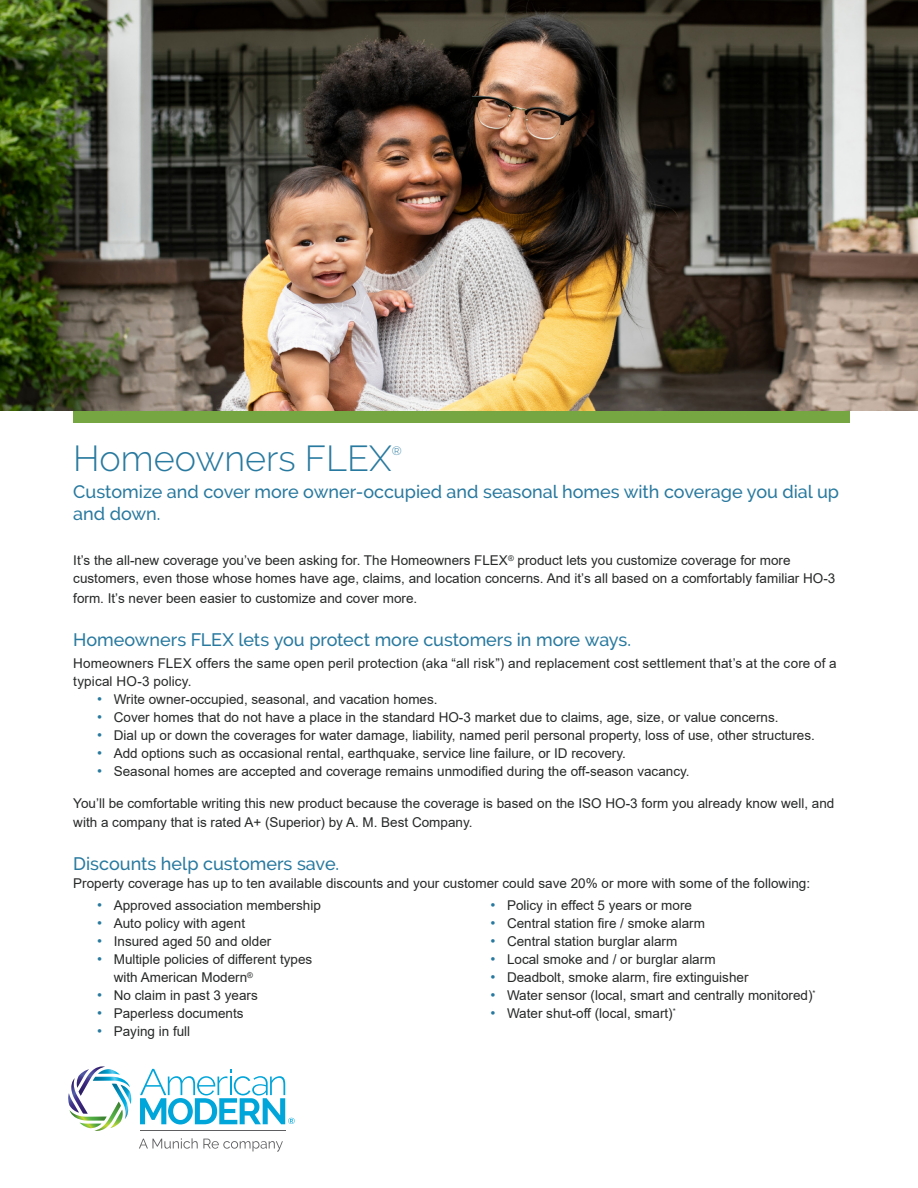
<style>
.page{position:relative;width:918px;height:1188px;background:#fff}
.page>*{position:absolute;margin:0;border:0;box-sizing:border-box;transform-origin:0 0}
.t1{font:300 36px "Raleway";color:#28799f}
.t2{font:500 18px/22.5px "Raleway";color:#28799f}
.split_column_bullets{font:13.5px/18px "Arial";color:#272828}
.t3{font:300 12px "Raleway";color:#28799f}
.s1{font-size:14.25px;color:#28799f}
</style>
<div class="page">
<div style="left:73px;top:410px;width:777px;height:12px;background:#76a641"></div>
<img style="left:0;top:0;width:918px;height:410px">
<img style="left:68px;top:1066px;width:63px;height:65px">
<svg style="left:140px;top:1069px;width:155px;height:55px"></svg>
<svg style="left:139px;top:1138px;width:144px;height:14px"></svg>
<hr style="left:140px;top:1131px;width:145px;height:1px;background:#5f5f62">
<p class="t1" style="left:73px;top:438px;width:320px">Homeowners FLEX</p>
<p class="t3" style="left:392px;top:444px;width:11px">®</p>
<p class="t2" style="left:73px;top:480px;width:767px">Customize and cover more owner-occupied and seasonal homes with coverage you dial up and down.</p>
<p class="split_column_bullets" style="left:73px;top:551px;width:764px">It’s the all-new coverage you’ve been asking for. The Homeowners FLEX<sup>®</sup> product lets you customize coverage for more customers, even those whose homes have age, claims, and location concerns. And it’s all based on a comfortably familiar HO-3</p>
<p class="split_column_bullets" style="left:73px;top:589px;width:346px">form. It’s never been easier to customize and cover more.</p>
<p class="t2" style="left:73px;top:628px;width:559px">Homeowners FLEX lets you protect more customers in more ways.</p>
<p class="split_column_bullets" style="left:73px;top:654px;width:765px">Homeowners FLEX offers the same open peril protection (aka “all risk”) and replacement cost settlement that’s at the core of a typical HO-3 policy.</p>
<p class="split_column_bullets" style="left:97px;top:690px;width:342px"><span class="s1">•</span> Write owner-occupied, seasonal, and vacation homes.</p>
<p class="split_column_bullets" style="left:97px;top:708px;width:683px"><span class="s1">•</span> Cover homes that do not have a place in the standard HO-3 market due to claims, age, size, or value concerns.</p>
<p class="split_column_bullets" style="left:97px;top:726px;width:719px"><span class="s1">•</span> Dial up or down the coverages for water damage, liability, named peril personal property, loss of use, other structures.</p>
<p class="split_column_bullets" style="left:97px;top:744px;width:530px"><span class="s1">•</span> Add options such as occasional rental, earthquake, service line failure, or ID recovery.</p>
<p class="split_column_bullets" style="left:97px;top:762px;width:594px"><span class="s1">•</span> Seasonal homes are accepted and coverage remains unmodified during the off-season vacancy.</p>
<p class="split_column_bullets" style="left:73px;top:793px;width:763px;line-height:19.5px">You’ll be comfortable writing this new product because the coverage is based on the ISO HO-3 form you already know well, and with a company that is rated A+ (Superior) by A. M. Best Company.</p>
<p class="t2" style="left:73px;top:852px;width:268px">Discounts help customers save.</p>
<p class="split_column_bullets" style="left:73px;top:874px;width:738px">Property coverage has up to ten available discounts and your customer could save 20% or more with some of the following:</p>
<p class="split_column_bullets" style="left:97px;top:896px;width:225px"><span class="s1">•</span> Approved association membership</p>
<p class="split_column_bullets" style="left:97px;top:914px;width:149px"><span class="s1">•</span> Auto policy with agent</p>
<p class="split_column_bullets" style="left:97px;top:932px;width:176px"><span class="s1">•</span> Insured aged 50 and older</p>
<p class="split_column_bullets" style="left:114px;top:950px;width:200px;text-indent:-16px"><span class="s1">•</span> Multiple policies of different types with American Modern<sup>®</sup></p>
<p class="split_column_bullets" style="left:97px;top:986px;width:162px"><span class="s1">•</span> No claim in past 3 years</p>
<p class="split_column_bullets" style="left:97px;top:1004px;width:148px"><span class="s1">•</span> Paperless documents</p>
<p class="split_column_bullets" style="left:97px;top:1022px;width:95px"><span class="s1">•</span> Paying in full</p>
<p class="split_column_bullets" style="left:490px;top:896px;width:203px"><span class="s1">•</span> Policy in effect 5 years or more</p>
<p class="split_column_bullets" style="left:490px;top:914px;width:216px"><span class="s1">•</span> Central station fire / smoke alarm</p>
<p class="split_column_bullets" style="left:490px;top:932px;width:188px"><span class="s1">•</span> Central station burglar alarm</p>
<p class="split_column_bullets" style="left:490px;top:950px;width:227px"><span class="s1">•</span> Local smoke and / or burglar alarm</p>
<p class="split_column_bullets" style="left:490px;top:968px;width:260px"><span class="s1">•</span> Deadbolt, smoke alarm, fire extinguisher</p>
<p class="split_column_bullets" style="left:490px;top:986px;width:327px"><span class="s1">•</span> Water sensor (local, smart and centrally monitored)<sup>*</sup></p>
<p class="split_column_bullets" style="left:490px;top:1004px;width:187px"><span class="s1">•</span> Water shut-off (local, smart)<sup>*</sup></p>
</div>
